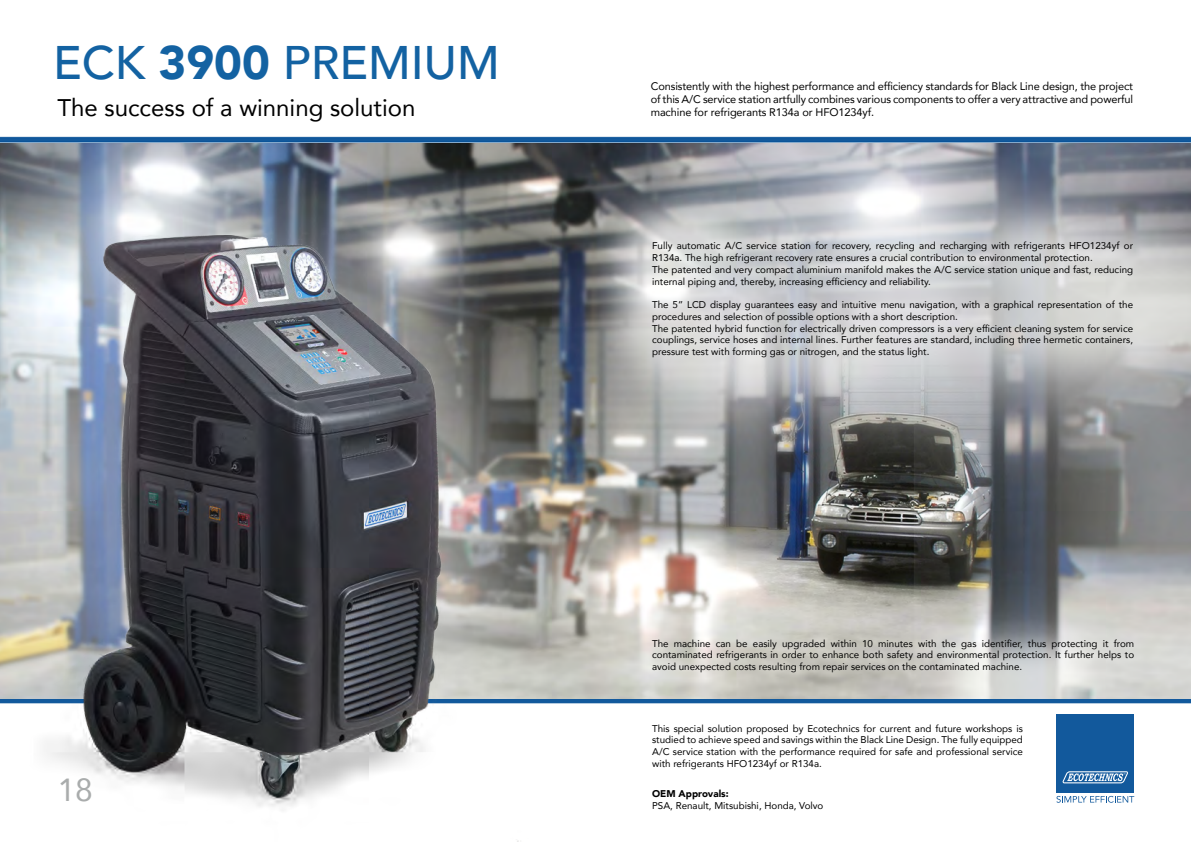
<style>
.page{position:relative;width:1191px;height:842px;background:#fff}
.page>*{position:absolute;margin:0;border:0;box-sizing:border-box;transform-origin:0 0}
.t1{font:500 47px "Avenir";color:#1362a2}
.t2{font:31.9px "Avenir";color:#a9acac}
.t3{font:24px "Avenir";color:#000}
.t4{font:11px/13.2px "Avenir";letter-spacing:-.01em;color:#000;text-align:justify}
.t5{font:9.8px/11.7px "Avenir";color:#000}
.t6{font:900 9.8px "Avenir";color:#000}
.s1{font-weight:900}
</style>
<div class="page">
<img style="left:0;top:136px;width:1191px;height:661px">
<div style="left:1056px;top:715px;width:78px;height:78px;background:#12599c"></div>
<svg style="left:1062px;top:771px;width:66px;height:12px"></svg>
<svg style="left:1056px;top:796px;width:78px;height:7px"></svg>
<img style="left:0;top:143px;width:1191px;height:555px">
<img style="left:0;top:200px;width:713px;height:642px">
<h1 class="t1" style="left:53px;top:21px;width:448px">ECK <span class="s1">3900</span> PREMIUM</h1>
<h3 class="t3" style="left:57px;top:89px;width:360px">The success of a winning solution</h3>
<h2 class="t2" style="left:57px;top:764px;width:37px">18</h2>
<p class="t4" style="left:650px;top:79px;width:484px">Consistently with the highest performance and efficiency standards for Black Line design, the project of this A/C service station artfully combines various components to offer a very attractive and powerful machine for refrigerants R134a or HFO1234yf.</p>
<p class="t5" style="left:652px;top:240px;width:482px">Fully automatic A/C service station for recovery, recycling and recharging with refrigerants HFO1234yf or R134a. The high refrigerant recovery rate ensures a crucial contribution to environmental protection.<br>The patented and very compact aluminium manifold makes the A/C service station unique and fast, reducing internal piping and, thereby, increasing efficiency and reliability.</p>
<p class="t5" style="left:652px;top:299px;width:482px">The 5” LCD display guarantees easy and intuitive menu navigation, with a graphical representation of the procedures and selection of possible options with a short description.<br>The patented hybrid function for electrically driven compressors is a very efficient cleaning system for service couplings, service hoses and internal lines. Further features are standard, including three hermetic containers, pressure test with forming gas or nitrogen, and the status light.</p>
<p class="t5" style="left:652px;top:637px;width:483px;text-align:justify">The machine can be easily upgraded within 10 minutes with the gas identifier, thus protecting it from contaminated refrigerants in order to enhance both safety and environmental protection. It further helps to avoid unexpected costs resulting from repair services on the contaminated machine.</p>
<p class="t5" style="left:652px;top:722px;width:372px;text-align:justify">This special solution proposed by Ecotechnics for current and future workshops is studied to achieve speed and savings within the Black Line Design. The fully equipped A/C service station with the performance required for safe and professional service with refrigerants HFO1234yf or R134a.</p>
<p class="t6" style="left:652px;top:785px;width:78px">OEM Approvals:</p>
<p class="t5" style="left:652px;top:799px;width:173px">PSA, Renault, Mitsubishi, Honda, Volvo</p>
</div>
